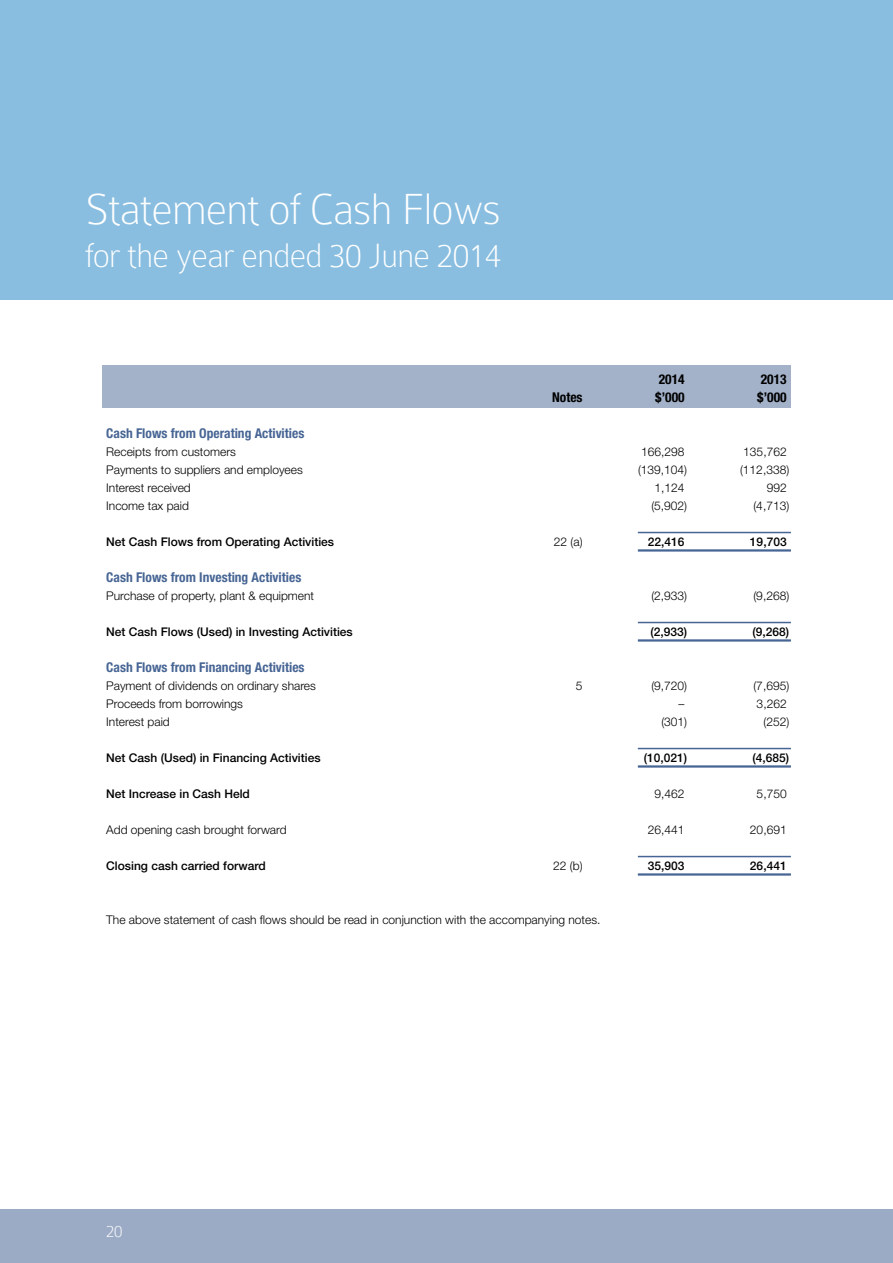
<style>
.page{position:relative;width:893px;height:1263px;background:#fff}
.page>*{position:absolute;margin:0;border:0;box-sizing:border-box;transform-origin:0 0}
.t1{font:100 46.5px "Colaborate";letter-spacing:-.02em;color:#fff}
.t2{font:100 36px "Colaborate";letter-spacing:-.02em;color:#fff}
.t3{font:100 18px "Colaborate";color:#fff}
.t4{font:700 condensed 13.5px "Helvetica Neue";color:#476594}
.t5{font:700 condensed 13.5px "Helvetica Neue";color:#000}
.t6{font:300 12px "Helvetica Neue";color:#000}
.t7{font:500 12px "Helvetica Neue";color:#000}
</style>
<div class="page">
<div style="left:0;top:1209px;width:893px;height:54px;background:#9babc5"></div>
<div style="left:102px;top:366px;width:689px;height:42px;background:#a3b2c9"></div>
<div style="left:0;top:0;width:893px;height:300px;background:#8abee0"></div>
<hr style="left:638px;top:532px;width:153px;height:1px;background:#476594">
<hr style="left:638px;top:622px;width:153px;height:1px;background:#476594">
<hr style="left:638px;top:748px;width:153px;height:1px;background:#476594">
<hr style="left:638px;top:856px;width:153px;height:1px;background:#476594">
<hr style="left:638px;top:549px;width:153px;height:3px;background:#476594">
<hr style="left:638px;top:639px;width:153px;height:3px;background:#476594">
<hr style="left:638px;top:765px;width:153px;height:3px;background:#476594">
<hr style="left:638px;top:873px;width:153px;height:3px;background:#476594">
<h1 class="t1" style="left:85px;top:185px;width:417px">Statement of Cash Flows</h1>
<h2 class="t2" style="left:85px;top:237px;width:417px">for the year ended 30 June 2014</h2>
<p class="t5" style="left:659px;top:371px;width:27px">2014</p>
<p class="t5" style="left:761px;top:371px;width:27px">2013</p>
<p class="t5" style="left:552px;top:389px;width:32px">Notes</p>
<p class="t5" style="left:655px;top:389px;width:31px">$’000</p>
<p class="t5" style="left:757px;top:389px;width:31px">$’000</p>
<p class="t4" style="left:106px;top:425px;width:200px">Cash Flows from Operating Activities</p>
<p class="t6" style="left:106px;top:444px;width:131px">Receipts from customers</p>
<p class="t6" style="left:641px;top:444px;width:45px">166,298</p>
<p class="t6" style="left:743px;top:444px;width:45px">135,762</p>
<p class="t6" style="left:106px;top:462px;width:198px">Payments to suppliers and employees</p>
<p class="t6" style="left:638px;top:462px;width:51px">(139,104)</p>
<p class="t6" style="left:740px;top:462px;width:51px">(112,338)</p>
<p class="t6" style="left:106px;top:480px;width:86px">Interest received</p>
<p class="t6" style="left:655px;top:480px;width:32px">1,124</p>
<p class="t6" style="left:767px;top:480px;width:22px">992</p>
<p class="t6" style="left:106px;top:498px;width:84px">Income tax paid</p>
<p class="t6" style="left:651px;top:498px;width:37px">(5,902)</p>
<p class="t6" style="left:753px;top:498px;width:37px">(4,713)</p>
<p class="t7" style="left:106px;top:534px;width:229px">Net Cash Flows from Operating Activities</p>
<p class="t6" style="left:554px;top:534px;width:30px">22 (a)</p>
<p class="t7" style="left:648px;top:534px;width:38px">22,416</p>
<p class="t7" style="left:750px;top:534px;width:38px">19,703</p>
<p class="t4" style="left:106px;top:569px;width:197px">Cash Flows from Investing Activities</p>
<p class="t6" style="left:106px;top:588px;width:209px">Purchase of property, plant &amp; equipment</p>
<p class="t6" style="left:651px;top:588px;width:37px">(2,933)</p>
<p class="t6" style="left:753px;top:588px;width:37px">(9,268)</p>
<p class="t7" style="left:106px;top:624px;width:248px">Net Cash Flows (Used) in Investing Activities</p>
<p class="t7" style="left:650px;top:624px;width:38px">(2,933)</p>
<p class="t7" style="left:752px;top:624px;width:38px">(9,268)</p>
<p class="t4" style="left:106px;top:659px;width:200px">Cash Flows from Financing Activities</p>
<p class="t6" style="left:106px;top:678px;width:211px">Payment of dividends on ordinary shares</p>
<p class="t6" style="left:576px;top:678px;width:8px">5</p>
<p class="t6" style="left:651px;top:678px;width:37px">(9,720)</p>
<p class="t6" style="left:753px;top:678px;width:37px">(7,695)</p>
<p class="t6" style="left:106px;top:696px;width:138px">Proceeds from borrowings</p>
<p class="t6" style="left:679px;top:696px;width:7px">–</p>
<p class="t6" style="left:757px;top:696px;width:32px">3,262</p>
<p class="t6" style="left:106px;top:714px;width:65px">Interest paid</p>
<p class="t6" style="left:661px;top:714px;width:27px">(301)</p>
<p class="t6" style="left:763px;top:714px;width:27px">(252)</p>
<p class="t7" style="left:106px;top:750px;width:216px">Net Cash (Used) in Financing Activities</p>
<p class="t7" style="left:644px;top:750px;width:45px">(10,021)</p>
<p class="t7" style="left:752px;top:750px;width:38px">(4,685)</p>
<p class="t7" style="left:106px;top:786px;width:145px">Net Increase in Cash Held</p>
<p class="t6" style="left:655px;top:786px;width:32px">9,462</p>
<p class="t6" style="left:757px;top:786px;width:32px">5,750</p>
<p class="t6" style="left:106px;top:822px;width:182px">Add opening cash brought forward</p>
<p class="t6" style="left:648px;top:822px;width:38px">26,441</p>
<p class="t6" style="left:750px;top:822px;width:38px">20,691</p>
<p class="t7" style="left:106px;top:858px;width:161px">Closing cash carried forward</p>
<p class="t6" style="left:553px;top:858px;width:31px">22 (b)</p>
<p class="t7" style="left:648px;top:858px;width:38px">35,903</p>
<p class="t7" style="left:750px;top:858px;width:38px">26,441</p>
<p class="t6" style="left:106px;top:912px;width:496px">The above statement of cash flows should be read in conjunction with the accompanying notes.</p>
<h3 class="t3" style="left:106px;top:1221px;width:18px">20</h3>
</div>
